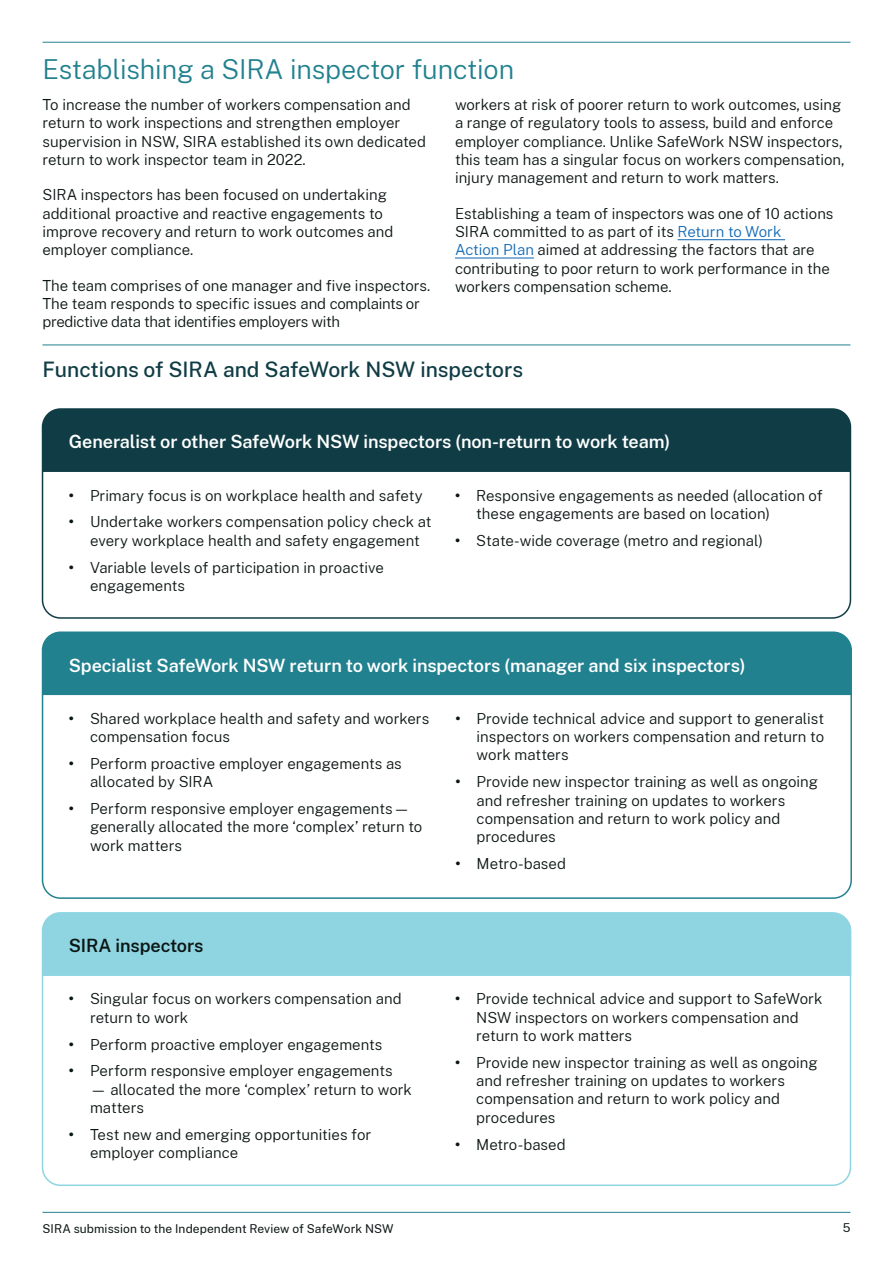
<style>
.page{position:relative;width:893px;height:1263px;background:#fff}
.page>*{position:absolute;margin:0;border:0;box-sizing:border-box;transform-origin:0 0}
.Heading_2__H2{font:300 27px "Public Sans";letter-spacing:-.005em;color:#22818f}
.Heading_3__H3{font:500 21px "Public Sans";color:#103d45}
.Heading_4__H4_-_Whit{font:600 18px "Public Sans";letter-spacing:-.005em;color:#fff}
.Heading_4__H4{font:600 18px "Public Sans";letter-spacing:-.005em;color:#0b1614}
.Level_1_bullet{font:300 15px/18.3px "Public Sans";color:#0b1614}
.Body{font:300 15px/18.3px "Public Sans";color:#0b1614}
.t1{font:12px "Public Sans";letter-spacing:.005em;color:#0b1614}
.s1{color:#136ab5}
.s2{font-weight:700}
</style>
<div class="page">
<div style="left:43px;top:411px;width:807px;height:61px;background:#103d45"></div>
<div style="left:43px;top:634px;width:806px;height:61px;background:#22818f"></div>
<div style="left:42px;top:913px;width:809px;height:63px;background:#8ed5e1"></div>
<hr style="left:678px;top:239px;width:107px;height:1px;background:#136ab5">
<hr style="left:455px;top:257px;width:79px;height:2px;background:#136ab5">
<hr style="left:43px;top:345px;width:807px;height:1px;background:#22818f">
<div style="left:42px;top:408px;width:809px;height:211px;border:2px solid #103d45;border-radius:18px"></div>
<div style="left:42px;top:631px;width:810px;height:268px;border:2px solid #22818f;border-radius:18px"></div>
<div style="left:42px;top:912px;width:809px;height:274px;border:2px solid #8ed5e1;border-radius:18px"></div>
<hr style="left:43px;top:1212px;width:807px;height:1px;background:#22818f">
<hr style="left:43px;top:42px;width:807px;height:1px;background:#22818f">
<h2 class="Heading_2__H2" style="left:43px;top:51px;width:473px">Establishing a SIRA inspector function</h2>
<p class="Body" style="left:43px;top:95px;width:385px">To increase the number of workers compensation and return to work inspections and strengthen employer supervision in NSW, SIRA established its own dedicated return to work inspector team in 2022.</p>
<p class="Body" style="left:43px;top:185px;width:352px">SIRA inspectors has been focused on undertaking additional proactive and reactive engagements to improve recovery and return to work outcomes and employer compliance.</p>
<p class="Body" style="left:43px;top:275px;width:389px">The team comprises of one manager and five inspectors.<br>The team responds to specific issues and complaints or predictive data that identifies employers with</p>
<p class="Body" style="left:455px;top:95px;width:391px">workers at risk of poorer return to work outcomes, using a range of regulatory tools to assess, build and enforce employer compliance. Unlike SafeWork NSW inspectors, this team has a singular focus on workers compensation, injury management and return to work matters.</p>
<p class="Body" style="left:455px;top:203px;width:380px">Establishing a team of inspectors was one of 10 actions SIRA committed to as part of its <span class="s1">Return to Work<br>Action Plan</span> aimed at addressing the factors that are contributing to poor return to work performance in the workers compensation scheme.</p>
<h3 class="Heading_3__H3" style="left:43px;top:355px;width:482px">Functions of SIRA and SafeWork NSW inspectors</h3>
<p class="Heading_4__H4_-_Whit" style="left:69px;top:429px;width:603px">Generalist or other SafeWork NSW inspectors (non-return to work team)</p>
<p class="Level_1_bullet" style="left:69px;top:485px;width:355px"><span class="s2">•</span> Primary focus is on workplace health and safety</p>
<p class="Level_1_bullet" style="left:90px;top:512px;width:343px;text-indent:-21px"><span class="s2">•</span> Undertake workers compensation policy check at every workplace health and safety engagement</p>
<p class="Level_1_bullet" style="left:90px;top:557px;width:295px;text-indent:-21px"><span class="s2">•</span> Variable levels of participation in proactive engagements</p>
<p class="Level_1_bullet" style="left:476px;top:485px;width:348px;text-indent:-21px"><span class="s2">•</span> Responsive engagements as needed (allocation of these engagements are based on location)</p>
<p class="Level_1_bullet" style="left:455px;top:530px;width:310px"><span class="s2">•</span> State-wide coverage (metro and regional)</p>
<p class="Heading_4__H4_-_Whit" style="left:69px;top:652px;width:678px">Specialist SafeWork NSW return to work inspectors (manager and six inspectors)</p>
<p class="Level_1_bullet" style="left:90px;top:709px;width:341px;text-indent:-21px"><span class="s2">•</span> Shared workplace health and safety and workers compensation focus</p>
<p class="Level_1_bullet" style="left:90px;top:754px;width:313px;text-indent:-21px"><span class="s2">•</span> Perform proactive employer engagements as allocated by SIRA</p>
<p class="Level_1_bullet" style="left:90px;top:799px;width:334px;text-indent:-21px"><span class="s2">•</span> Perform responsive employer engagements — generally allocated the more ‘complex’ return to work matters</p>
<p class="Level_1_bullet" style="left:477px;top:709px;width:349px;text-align:justify;text-indent:-21px"><span class="s2">•</span> Provide technical advice and support to generalist inspectors on workers compensation and return to work matters</p>
<p class="Level_1_bullet" style="left:477px;top:772px;width:343px;text-indent:-21px"><span class="s2">•</span> Provide new inspector training as well as ongoing and refresher training on updates to workers compensation and return to work policy and procedures</p>
<p class="Level_1_bullet" style="left:455px;top:854px;width:112px"><span class="s2">•</span> Metro-based</p>
<h4 class="Heading_4__H4" style="left:69px;top:932px;width:136px">SIRA inspectors</h4>
<p class="Level_1_bullet" style="left:90px;top:989px;width:313px;text-indent:-21px"><span class="s2">•</span> Singular focus on workers compensation and return to work</p>
<p class="Level_1_bullet" style="left:69px;top:1034px;width:315px"><span class="s2">•</span> Perform proactive employer engagements</p>
<p class="Level_1_bullet" style="left:69px;top:1061px;width:325px"><span class="s2">•</span> Perform responsive employer engagements</p>
<p class="Level_1_bullet" style="left:90px;top:1079px;width:323px">— allocated the more ‘complex’ return to work matters</p>
<p class="Level_1_bullet" style="left:90px;top:1124px;width:283px;text-indent:-21px"><span class="s2">•</span> Test new and emerging opportunities for employer compliance</p>
<p class="Level_1_bullet" style="left:476px;top:989px;width:348px;text-indent:-21px"><span class="s2">•</span> Provide technical advice and support to SafeWork<br>NSW inspectors on workers compensation and return to work matters</p>
<p class="Level_1_bullet" style="left:476px;top:1052px;width:343px;text-indent:-21px"><span class="s2">•</span> Provide new inspector training as well as ongoing and refresher training on updates to workers compensation and return to work policy and procedures</p>
<p class="Level_1_bullet" style="left:455px;top:1134px;width:112px"><span class="s2">•</span> Metro-based</p>
<p class="t1" style="left:43px;top:1220px;width:352px">SIRA submission to the Independent Review of SafeWork NSW</p>
<p class="t1" style="left:843px;top:1219px;width:9px">5</p>
</div>
